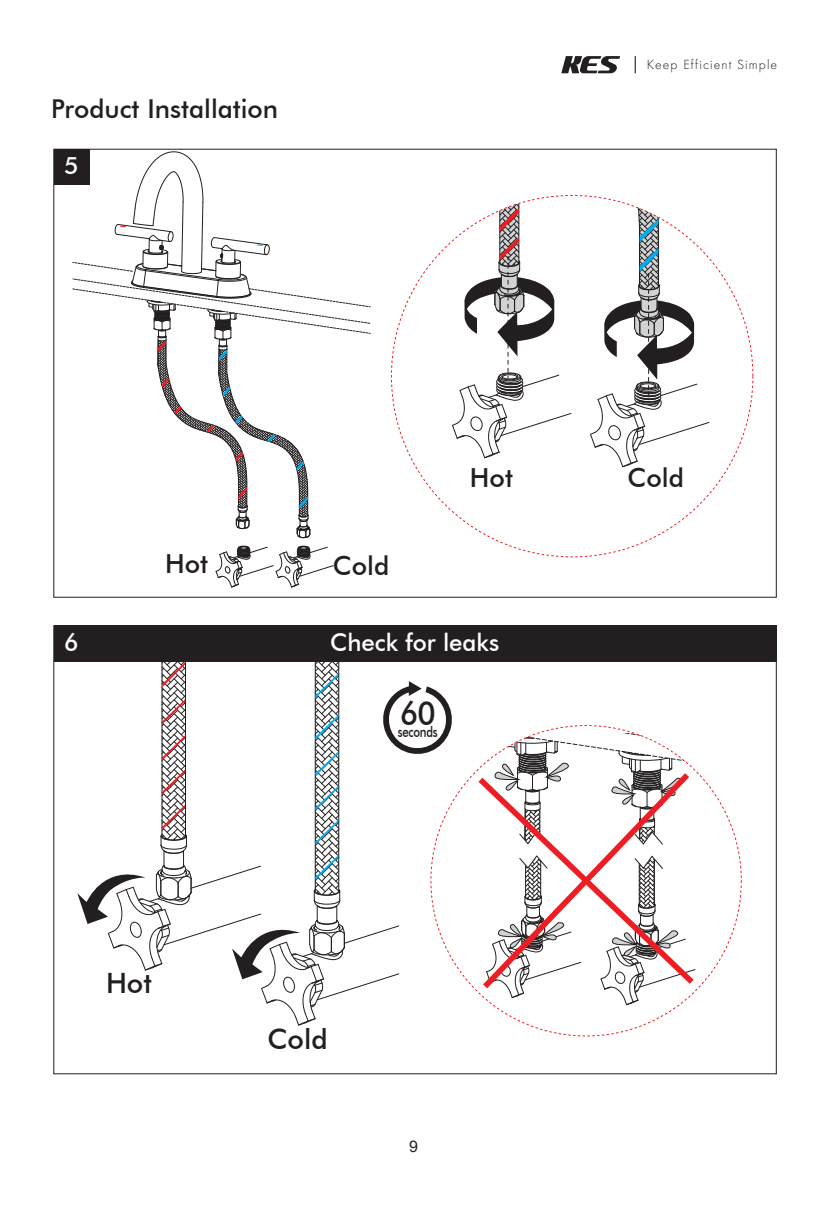
<style>
.page{position:relative;width:828px;height:1225px;background:#fff}
.page>*{position:absolute;margin:0;border:0;box-sizing:border-box;transform-origin:0 0}
.t1{font:500 32.8px "Futura BT";color:#231f20;scale:.92 1}
.t2{font:500 28px "Futura BT";color:#231f20}
.t3{font:500 26.2px "Futura BT";color:#231f20}
.t4{font:500 26px "Futura BT";color:#231f20}
.t5{font:500 24.4px "Futura BT";color:#fff}
.t6{font:500 24px "Futura BT";color:#fff}
.t7{font:16px "Arial";color:#231f20}
.t8{font:500 14.8px "Futura BT";letter-spacing:-.025em;color:#231f20;scale:.77 1}
.t9{font:300 13.8px "Futura";letter-spacing:.08em;color:#231f20}
</style>
<div class="page">
<div style="left:54px;top:626px;width:722px;height:36px;background:#231f20"></div>
<div style="left:54px;top:149px;width:35px;height:36px;background:#231f20"></div>
<svg style="left:561px;top:56px;width:59px;height:17px"></svg>
<svg style="left:635px;top:56px;width:1px;height:17px"></svg>
<svg style="left:390px;top:194px;width:364px;height:364px"></svg>
<svg style="left:454px;top:725px;width:288px;height:312px"></svg>
<svg style="left:478px;top:777px;width:215px;height:206px"></svg>
<svg style="left:483px;top:773px;width:206px;height:215px"></svg>
<svg style="left:77px;top:662px;width:377px;height:363px"></svg>
<svg style="left:391px;top:195px;width:318px;height:272px"></svg>
<svg style="left:215px;top:546px;width:119px;height:41px"></svg>
<svg style="left:73px;top:151px;width:297px;height:387px"></svg>
<h3 class="t4" style="left:51px;top:93px;width:228px">Product Installation</h3>
<h3 class="t6" style="left:64px;top:151px;width:16px">5</h3>
<p class="t9" style="left:647px;top:56px;width:132px">Keep Efficient Simple</p>
<h3 class="t5" style="left:64px;top:628px;width:16px">6</h3>
<h3 class="t3" style="left:165px;top:547px;width:45px">Hot</h3>
<h3 class="t3" style="left:333px;top:549px;width:58px">Cold</h3>
<h3 class="t3" style="left:470px;top:461px;width:45px">Hot</h3>
<h3 class="t5" style="left:330px;top:628px;width:170px">Check for leaks</h3>
<h1 class="t1" style="left:400px;top:694px;width:40px">60</h1>
<p class="t8" style="left:398px;top:722px;width:53px">seconds</p>
<h2 class="t2" style="left:106px;top:965px;width:47px">Hot</h2>
<h2 class="t2" style="left:267px;top:1022px;width:62px">Cold</h2>
<p class="t7" style="left:409px;top:1135px;width:10px">9</p>
<h3 class="t3" style="left:627px;top:461px;width:58px">Cold</h3>
</div>
